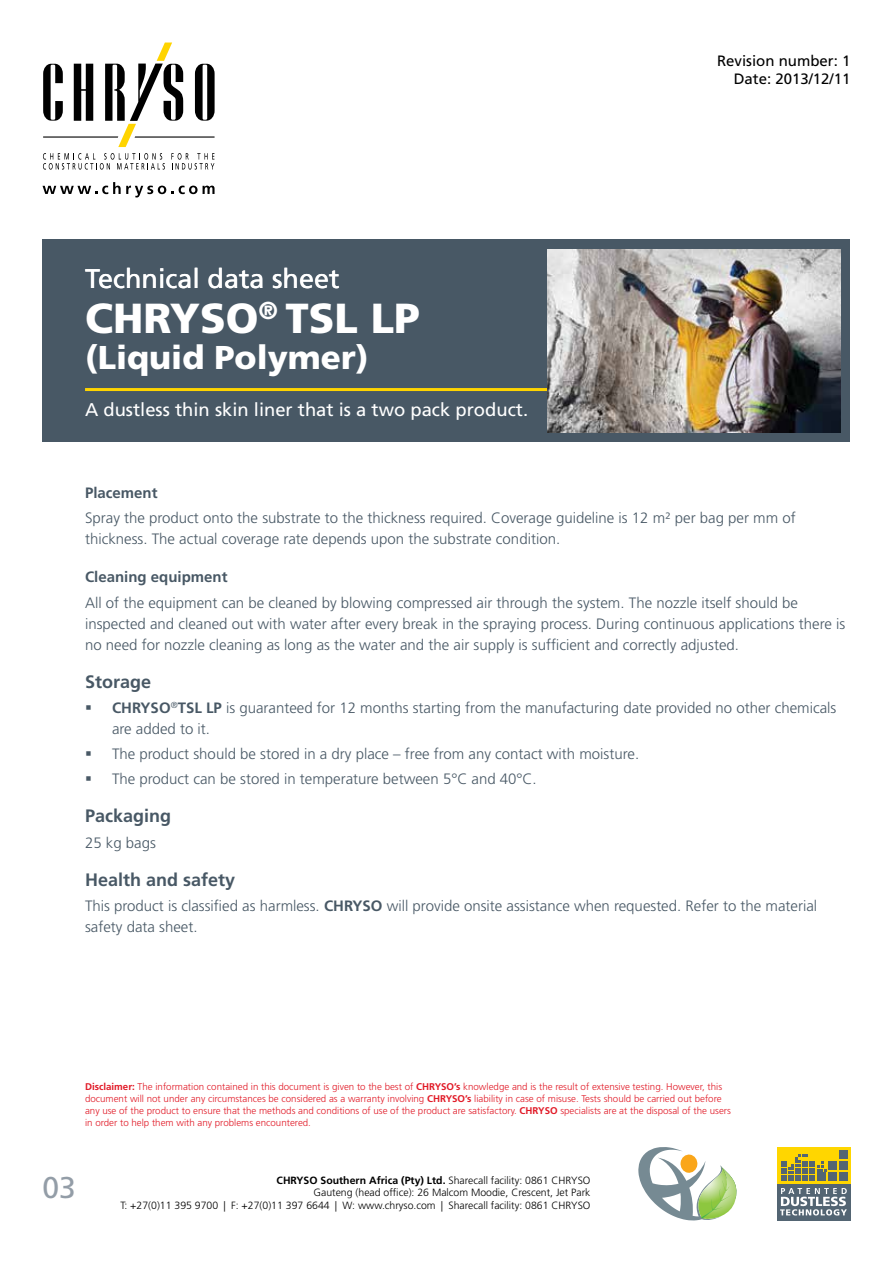
<style>
.page{position:relative;width:893px;height:1263px;background:#fff}
.page>*{position:absolute;margin:0;border:0;box-sizing:border-box;transform-origin:0 0}
.t1{font:900 42px "Frutiger LT";color:#fff}
.t2{font:900 33px "Frutiger LT";color:#fff}
.t3{font:30px "Frutiger LT";color:#939da7}
.t4{font:27px "Frutiger LT";color:#fff}
.t5{font:18.45px "Frutiger LT";color:#fff}
.t6{font:700 18px "Frutiger LT";color:#485865}
.t7{font:300 15px/21px "Frutiger LT";color:#485865}
.t8{font:15px/18px "Frutiger LT";color:#000;text-align:right}
.t9{font:700 15px "Frutiger LT";color:#485865}
.t10{font:300 10.5px/12.6px "Frutiger LT";color:#000;text-align:right}
.t11{font:300 9.75px/12px "Frutiger LT";color:#e11a27}
.s1{font-weight:700}
</style>
<div class="page">
<div style="left:43px;top:239px;width:807px;height:203px;background:#485865"></div>
<hr style="left:85px;top:388px;width:718px;height:3px;background:#ffd400">
<svg style="left:43px;top:153px;width:122px;height:17px"></svg>
<svg style="left:171px;top:153px;width:43px;height:17px"></svg>
<svg style="left:43px;top:182px;width:172px;height:15px"></svg>
<hr style="left:43px;top:136px;width:75px;height:2px;background:#000">
<svg style="left:43px;top:64px;width:20px;height:57px"></svg>
<svg style="left:74px;top:64px;width:19px;height:57px"></svg>
<svg style="left:105px;top:43px;width:110px;height:104px"></svg>
<img style="left:547px;top:250px;width:294px;height:182px">
<svg style="left:638px;top:1147px;width:98px;height:73px"></svg>
<div style="left:777px;top:1147px;width:73px;height:37px;background:#ffd600"></div>
<div style="left:777px;top:1184px;width:73px;height:36px;background:#536573"></div>
<div style="left:828px;top:1172px;width:8px;height:9px;background:#536573"></div>
<div style="left:839px;top:1172px;width:8px;height:9px;background:#536573"></div>
<div style="left:828px;top:1161px;width:8px;height:9px;background:#536573"></div>
<div style="left:839px;top:1161px;width:8px;height:9px;background:#536573"></div>
<div style="left:839px;top:1150px;width:8px;height:8px;background:#536573"></div>
<svg style="left:781px;top:1154px;width:46px;height:27px"></svg>
<svg style="left:780px;top:1188px;width:67px;height:27px"></svg>
<p class="t8" style="left:717px;top:52px;width:135px">Revision number: 1<br>Date: 2013/12/11</p>
<h3 class="t4" style="left:85px;top:263px;width:256px">Technical data sheet</h3>
<h1 class="t1" style="left:85px;top:293px;width:336px">CHRYSO<sup>®</sup> TSL LP</h1>
<h2 class="t2" style="left:85px;top:338px;width:285px">(Liquid Polymer)</h2>
<p class="t5" style="left:85px;top:399px;width:445px">A dustless thin skin liner that is a two pack product.</p>
<p class="t9" style="left:85px;top:484px;width:74px">Placement</p>
<p class="t7" style="left:85px;top:508px;width:712px">Spray the product onto the substrate to the thickness required. Coverage guideline is 12 m² per bag per mm of thickness. The actual coverage rate depends upon the substrate condition.</p>
<p class="t9" style="left:85px;top:568px;width:144px">Cleaning equipment</p>
<p class="t7" style="left:85px;top:592px;width:762px">All of the equipment can be cleaned by blowing compressed air through the system. The nozzle itself should be inspected and cleaned out with water after every break in the spraying process. During continuous applications there is no need for nozzle cleaning as long as the water and the air supply is sufficient and correctly adjusted.</p>
<p class="t6" style="left:85px;top:671px;width:68px">Storage</p>
<p class="t7" style="left:112px;top:697px;width:726px;text-indent:-27px">▪ <span class="s1">CHRYSO</span><sup>®</sup><span class="s1">TSL LP</span> is guaranteed for 12 months starting from the manufacturing date provided no other chemicals are added to it.</p>
<p class="t7" style="left:85px;top:744px;width:556px">▪ The product should be stored in a dry place – free from any contact with moisture.</p>
<p class="t7" style="left:85px;top:769px;width:453px">▪ The product can be stored in temperature between 5°C and 40°C.</p>
<p class="t6" style="left:85px;top:806px;width:88px">Packaging</p>
<p class="t7" style="left:85px;top:832px;width:72px">25 kg bags</p>
<p class="t6" style="left:85px;top:869px;width:152px">Health and safety</p>
<p class="t7" style="left:85px;top:895px;width:734px">This product is classified as harmless. <span class="s1">CHRYSO</span> will provide onsite assistance when requested. Refer to the material safety data sheet.</p>
<p class="t11" style="left:85px;top:1081px;width:647px"><span class="s1">Disclaimer:</span> The information contained in this document is given to the best of <span class="s1">CHRYSO’s</span> knowledge and is the result of extensive testing. However, this document will not under any circumstances be considered as a warranty involving <span class="s1">CHRYSO’s</span> liability in case of misuse. Tests should be carried out before any use of the product to ensure that the methods and conditions of use of the product are satisfactory. <span class="s1">CHRYSO</span> specialists are at the disposal of the users in order to help them with any problems encountered.</p>
<h3 class="t3" style="left:43px;top:1170px;width:35px">03</h3>
<p class="t10" style="left:120px;top:1174px;width:472px"><span class="s1">CHRYSO Southern Africa (Pty) Ltd.</span> Sharecall facility: 0861 CHRYSO<br>Gauteng (head office): 26 Malcom Moodie, Crescent, Jet Park<br>T: +27(0)11 395 9700 | F: +27(0)11 397 6644 | W: www.chryso.com | Sharecall facility: 0861 CHRYSO</p>
</div>
